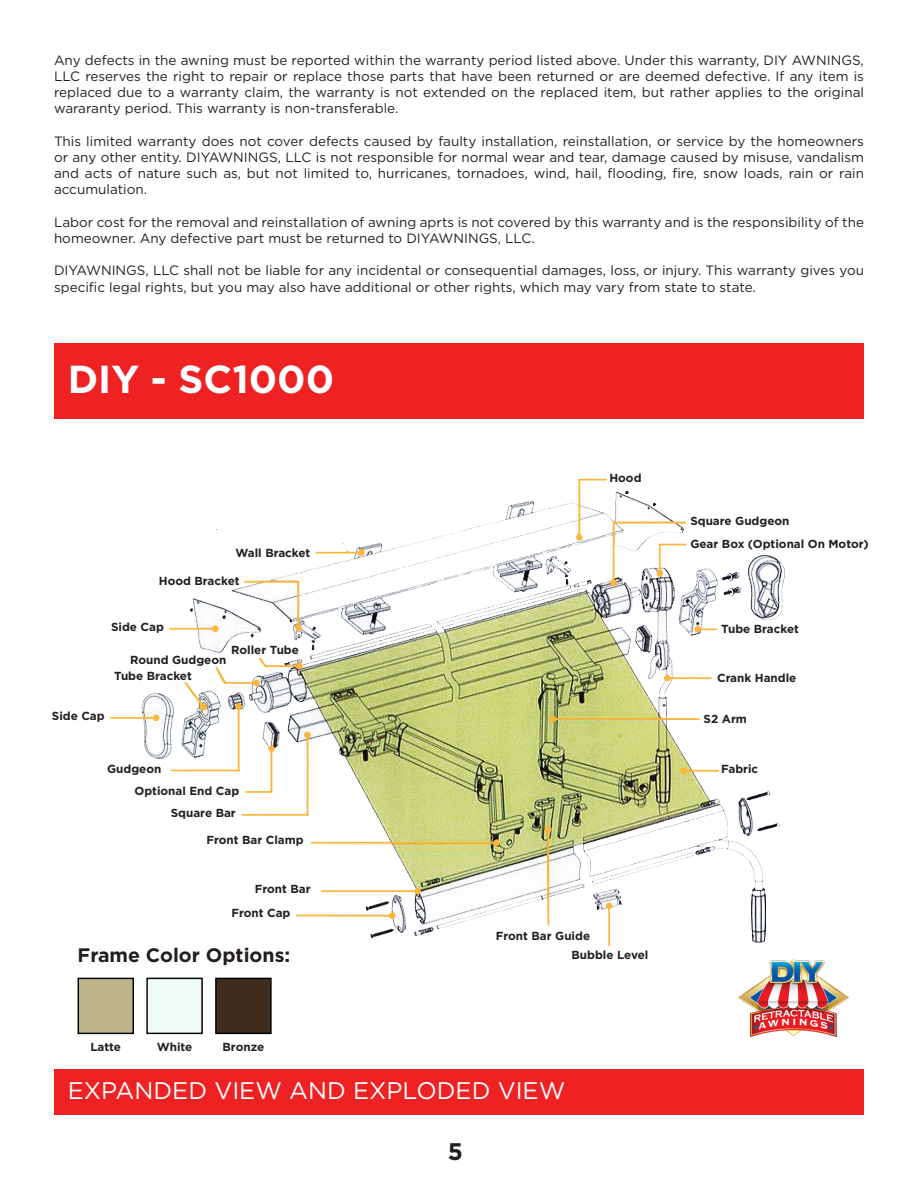
<style>
.page{position:relative;width:918px;height:1188px;background:#fff}
.page>*{position:absolute;margin:0;border:0;box-sizing:border-box;transform-origin:0 0}
.t1{font:700 39px "Gotham";color:#fff}
.t2{font:24px "Gotham";color:#fff}
.t3{font:700 24px "Gotham";color:#231f20}
.t4{font:700 19.5px "Gotham";color:#231f20}
.t5{font:13.5px/16.2px "Gotham";color:#231f20;text-align:justify}
.t6{font:700 11.7px "Gotham";color:#231f20}
</style>
<div class="page">
<div style="left:54px;top:343px;width:810px;height:76px;background:#ee2123"></div>
<div style="left:54px;top:1069px;width:810px;height:45px;background:#ee2123"></div>
<img style="left:738px;top:964px;width:111px;height:72px">
<img style="left:141px;top:478px;width:684px;height:486px">
<div style="left:719px;top:759px;width:45px;height:23px;background:#fff"></div>
<div style="left:699px;top:708px;width:45px;height:23px;background:#fff"></div>
<div style="left:711px;top:667px;width:69px;height:23px;background:#fff"></div>
<div style="left:711px;top:624px;width:69px;height:17px;background:#fff"></div>
<div style="left:686px;top:515px;width:85px;height:17px;background:#fff"></div>
<div style="left:693px;top:515px;width:225px;height:39px;background:#fff"></div>
<div style="left:596px;top:473px;width:41px;height:9px;background:#fff"></div>
<div style="left:239px;top:547px;width:72px;height:12px;background:#fff"></div>
<div style="left:178px;top:573px;width:73px;height:12px;background:#fff"></div>
<div style="left:96px;top:624px;width:78px;height:13px;background:#fff"></div>
<div style="left:149px;top:655px;width:78px;height:12px;background:#fff"></div>
<div style="left:227px;top:646px;width:56px;height:12px;background:#fff"></div>
<div style="left:126px;top:668px;width:68px;height:12px;background:#fff"></div>
<div style="left:129px;top:763px;width:44px;height:12px;background:#fff"></div>
<div style="left:157px;top:785px;width:95px;height:12px;background:#fff"></div>
<div style="left:169px;top:807px;width:71px;height:12px;background:#fff"></div>
<div style="left:240px;top:837px;width:81px;height:12px;background:#fff"></div>
<div style="left:255px;top:884px;width:70px;height:12px;background:#fff"></div>
<div style="left:255px;top:910px;width:70px;height:12px;background:#fff"></div>
<div style="left:566px;top:945px;width:76px;height:12px;background:#fff"></div>
<div style="left:504px;top:916px;width:83px;height:12px;background:#fff"></div>
<hr style="left:316px;top:552px;width:44px;height:2px;background:#fcb539">
<hr style="left:169px;top:628px;width:44px;height:2px;background:#fcb539">
<svg style="left:701px;top:629px;width:16px;height:1px"></svg>
<hr style="left:669px;top:677px;width:43px;height:2px;background:#fcb539">
<hr style="left:555px;top:718px;width:145px;height:2px;background:#fcb539">
<hr style="left:311px;top:842px;width:184px;height:2px;background:#fcb539">
<hr style="left:321px;top:890px;width:95px;height:2px;background:#fcb539">
<hr style="left:548px;top:831px;width:1px;height:95px;background:#fcb539">
<hr style="left:608px;top:908px;width:2px;height:38px;background:#fcb539">
<hr style="left:296px;top:915px;width:94px;height:1px;background:#fcb539">
<hr style="left:685px;top:770px;width:34px;height:2px;background:#fcb539">
<hr style="left:110px;top:717px;width:44px;height:2px;background:#fcb539">
<hr style="left:225px;top:682px;width:30px;height:2px;background:#fcb539">
<hr style="left:265px;top:665px;width:33px;height:2px;background:#fcb539">
<svg style="left:214px;top:665px;width:14px;height:21px"></svg>
<svg style="left:257px;top:658px;width:12px;height:12px"></svg>
<hr style="left:298px;top:582px;width:1px;height:44px;background:#fcb539">
<hr style="left:244px;top:581px;width:55px;height:2px;background:#fcb539">
<hr style="left:579px;top:480px;width:1px;height:55px;background:#fcb539">
<hr style="left:613px;top:522px;width:2px;height:59px;background:#fcb539">
<hr style="left:659px;top:545px;width:2px;height:26px;background:#fcb539">
<hr style="left:271px;top:751px;width:1px;height:41px;background:#fcb539">
<hr style="left:307px;top:737px;width:1px;height:79px;background:#fcb539">
<hr style="left:238px;top:709px;width:2px;height:62px;background:#fcb539">
<hr style="left:579px;top:479px;width:28px;height:2px;background:#fcb539">
<hr style="left:613px;top:522px;width:73px;height:2px;background:#fcb539">
<svg style="left:659px;top:544px;width:27px;height:1px"></svg>
<hr style="left:245px;top:791px;width:27px;height:2px;background:#fcb539">
<hr style="left:242px;top:814px;width:66px;height:2px;background:#fcb539">
<hr style="left:171px;top:770px;width:69px;height:1px;background:#fcb539">
<div style="left:358px;top:550px;width:7px;height:6px;background:#fcb63b;border-radius:50%"></div>
<div style="left:212px;top:626px;width:7px;height:6px;background:#fcb63b;border-radius:50%"></div>
<div style="left:694px;top:626px;width:7px;height:7px;background:#fcb63b;border-radius:50%"></div>
<svg style="left:664px;top:675px;width:6px;height:6px"></svg>
<svg style="left:550px;top:716px;width:6px;height:6px"></svg>
<div style="left:493px;top:840px;width:7px;height:6px;background:#fcb63b;border-radius:50%"></div>
<div style="left:414px;top:888px;width:7px;height:6px;background:#fcb63b;border-radius:50%"></div>
<div style="left:545px;top:826px;width:7px;height:6px;background:#fcb63b;border-radius:50%"></div>
<svg style="left:606px;top:903px;width:6px;height:6px"></svg>
<div style="left:389px;top:912px;width:6px;height:7px;background:#fcb63b;border-radius:50%"></div>
<svg style="left:680px;top:768px;width:6px;height:6px"></svg>
<svg style="left:153px;top:715px;width:6px;height:6px"></svg>
<div style="left:253px;top:680px;width:7px;height:6px;background:#fcb63b;border-radius:50%"></div>
<svg style="left:297px;top:663px;width:6px;height:6px"></svg>
<svg style="left:183px;top:681px;width:24px;height:29px"></svg>
<div style="left:295px;top:625px;width:7px;height:6px;background:#fcb63b;border-radius:50%"></div>
<div style="left:576px;top:534px;width:7px;height:7px;background:#fcb63b;border-radius:50%"></div>
<svg style="left:611px;top:580px;width:6px;height:6px"></svg>
<div style="left:657px;top:570px;width:6px;height:7px;background:#fcb63b;border-radius:50%"></div>
<div style="left:268px;top:746px;width:7px;height:6px;background:#fcb63b;border-radius:50%"></div>
<div style="left:304px;top:732px;width:7px;height:6px;background:#fcb63b;border-radius:50%"></div>
<div style="left:236px;top:703px;width:6px;height:7px;background:#fcb63b;border-radius:50%"></div>
<div style="left:78px;top:978px;width:56px;height:56px;background:#bcb589;border:1px solid #000"></div>
<div style="left:146px;top:978px;width:57px;height:56px;background:#f0fdf6;border:1px solid #000"></div>
<div style="left:215px;top:978px;width:57px;height:56px;background:#3e2d1e;border:1px solid #000"></div>
<p class="t5" style="left:54px;top:52px;width:812px">Any defects in the awning must be reported within the warranty period listed above. Under this warranty, DIY AWNINGS, LLC reserves the right to repair or replace those parts that have been returned or are deemed defective. If any item is replaced due to a warranty claim, the warranty is not extended on the replaced item, but rather applies to the original wararanty period. This warranty is non-transferable.</p>
<p class="t5" style="left:54px;top:133px;width:812px">This limited warranty does not cover defects caused by faulty installation, reinstallation, or service by the homeowners or any other entity. DIYAWNINGS, LLC is not responsible for normal wear and tear, damage caused by misuse, vandalism and acts of nature such as, but not limited to, hurricanes, tornadoes, wind, hail, flooding, fire, snow loads, rain or rain accumulation.</p>
<p class="t5" style="left:54px;top:214px;width:812px">Labor cost for the removal and reinstallation of awning aprts is not covered by this warranty and is the responsibility of the homeowner. Any defective part must be returned to DIYAWNINGS, LLC.</p>
<p class="t5" style="left:54px;top:262px;width:812px">DIYAWNINGS, LLC shall not be liable for any incidental or consequential damages, loss, or injury. This warranty gives you specific legal rights, but you may also have additional or other rights, which may vary from state to state.</p>
<p class="t1" style="left:68px;top:353px;width:268px">DIY - SC1000</p>
<p class="t6" style="left:236px;top:545px;width:76px">Wall Bracket</p>
<p class="t6" style="left:159px;top:573px;width:82px">Hood Bracket</p>
<p class="t6" style="left:111px;top:619px;width:54px">Side Cap</p>
<p class="t6" style="left:231px;top:642px;width:69px">Roller Tube</p>
<p class="t6" style="left:130px;top:652px;width:98px">Round Gudgeon</p>
<p class="t6" style="left:114px;top:668px;width:79px">Tube Bracket</p>
<p class="t6" style="left:52px;top:708px;width:54px">Side Cap</p>
<p class="t6" style="left:107px;top:761px;width:56px">Gudgeon</p>
<p class="t6" style="left:134px;top:783px;width:106px">Optional End Cap</p>
<p class="t6" style="left:171px;top:806px;width:67px">Square Bar</p>
<p class="t6" style="left:206px;top:833px;width:99px">Front Bar Clamp</p>
<p class="t6" style="left:255px;top:881px;width:57px">Front Bar</p>
<p class="t6" style="left:231px;top:905px;width:61px">Front Cap</p>
<p class="t4" style="left:78px;top:942px;width:214px">Frame Color Options:</p>
<p class="t6" style="left:90px;top:1039px;width:32px">Latte</p>
<p class="t6" style="left:157px;top:1039px;width:37px">White</p>
<p class="t6" style="left:223px;top:1039px;width:43px">Bronze</p>
<p class="t6" style="left:609px;top:470px;width:34px">Hood</p>
<p class="t6" style="left:496px;top:928px;width:96px">Front Bar Guide</p>
<p class="t6" style="left:572px;top:947px;width:78px">Bubble Level</p>
<p class="t2" style="left:68px;top:1075px;width:499px">EXPANDED VIEW AND EXPLODED VIEW</p>
<p class="t3" style="left:448px;top:1135px;width:17px">5</p>
<p class="t6" style="left:690px;top:513px;width:101px">Square Gudgeon</p>
<p class="t6" style="left:690px;top:536px;width:180px">Gear Box (Optional On Motor)</p>
<p class="t6" style="left:721px;top:621px;width:79px">Tube Bracket</p>
<p class="t6" style="left:717px;top:670px;width:81px">Crank Handle</p>
<p class="t6" style="left:704px;top:711px;width:45px">S2 Arm</p>
<p class="t6" style="left:721px;top:761px;width:39px">Fabric</p>
</div>
